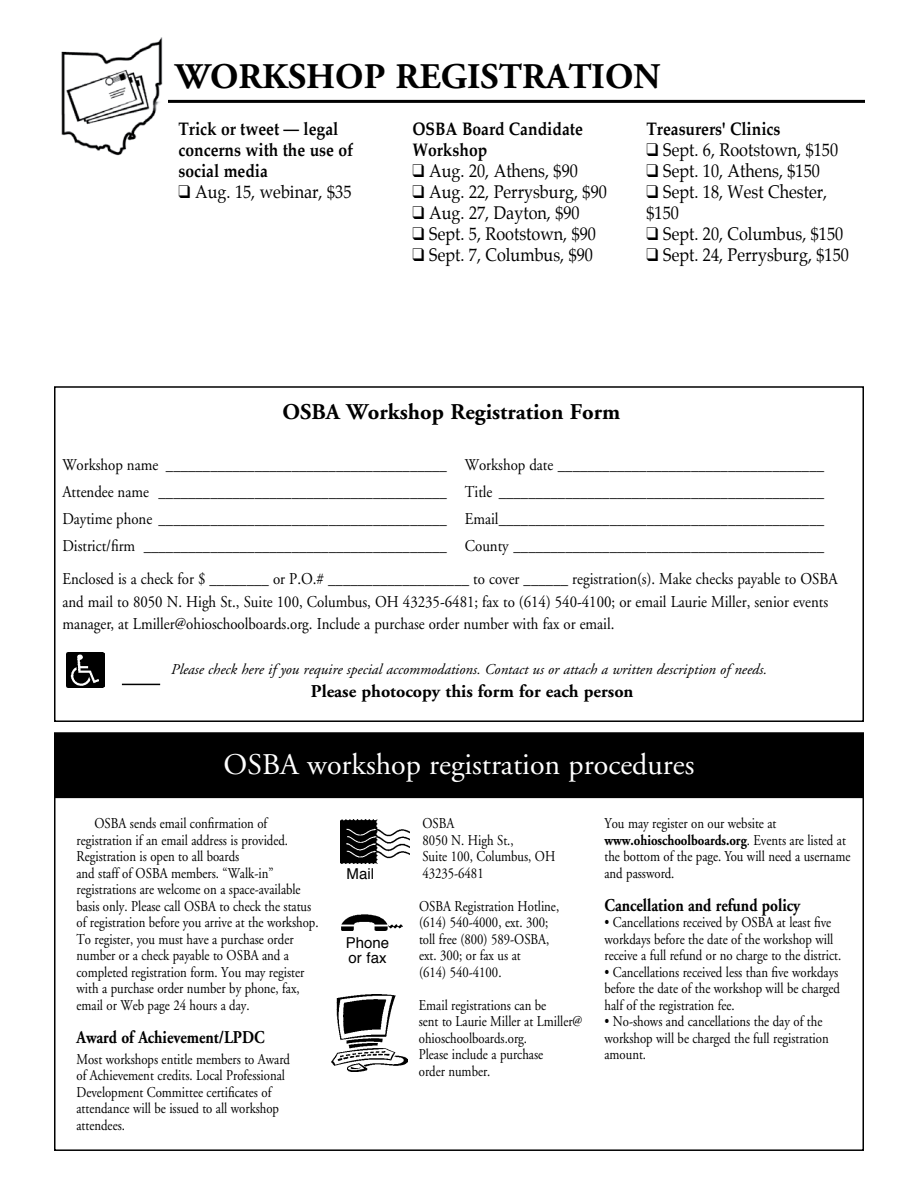
<style>
.page{position:relative;width:918px;height:1188px;background:#fff}
.page>*{position:absolute;margin:0;border:0;box-sizing:border-box;transform-origin:0 0}
.t1{font:700 36px "Adobe Garamond";color:#000}
.t2{font:30px "Adobe Garamond";color:#fff}
.t3{font:700 22.5px "Adobe Garamond";color:#000}
.t4{font:18px/21px "Palatino";color:#000;scale:.9 1}
.t5{font:700 18px/21px "Palatino";color:#000;scale:.87 1}
.t6{font:700 18px "Adobe Garamond";color:#000;scale:.85 1}
.t7{font:700 18px "Adobe Garamond";color:#000}
.t8{font:16.5px/27px "Adobe Garamond";color:#000;text-align:justify;scale:.9 1}
.t9{font:15px/16.5px "Adobe Garamond";color:#000;scale:.85 1}
.t10{font:italic 15px "Adobe Garamond";color:#000}
.t11{font:15px/15px "Helvetica";color:#000}
.s1{font-weight:700}
</style>
<div class="page">
<div style="left:54px;top:386px;width:810px;height:336px;border:2px solid #000"></div>
<div style="left:55px;top:733px;width:808px;height:64px;background:#000"></div>
<div style="left:54px;top:732px;width:810px;height:66px;border:2px solid #000"></div>
<img style="left:341px;top:914px;width:62px;height:17px">
<img style="left:340px;top:820px;width:69px;height:44px">
<img style="left:331px;top:994px;width:76px;height:78px">
<hr style="left:122px;top:684px;width:38px;height:1px;background:#000">
<svg style="left:66px;top:652px;width:39px;height:36px"></svg>
<img style="left:67px;top:653px;width:37px;height:35px">
<hr style="left:155px;top:100px;width:709px;height:3px;background:#000">
<img style="left:62px;top:37px;width:106px;height:119px">
<h1 class="t1" style="left:176px;top:57px;width:486px">WORKSHOP REGISTRATION</h1>
<p class="t5" style="left:178px;top:118px;width:202px">Trick or tweet — legal concerns with the use of social media</p>
<p class="t4" style="left:178px;top:182px;width:194px">❑ Aug. 15, webinar, $35</p>
<p class="t5" style="left:646px;top:118px;width:155px">Treasurers' Clinics</p>
<p class="t4" style="left:646px;top:140px;width:214px">❑ Sept. 6, Rootstown, $150</p>
<p class="t4" style="left:646px;top:161px;width:194px">❑ Sept. 10, Athens, $150</p>
<p class="t4" style="left:646px;top:182px;width:202px">❑ Sept. 18, West Chester, $150</p>
<p class="t4" style="left:646px;top:224px;width:220px">❑ Sept. 20, Columbus, $150</p>
<p class="t4" style="left:646px;top:245px;width:226px">❑ Sept. 24, Perrysburg, $150</p>
<p class="t5" style="left:412px;top:118px;width:197px">OSBA Board Candidate<br>Workshop</p>
<p class="t4" style="left:412px;top:161px;width:185px">❑ Aug. 20, Athens, $90</p>
<p class="t4" style="left:412px;top:182px;width:218px">❑ Aug. 22, Perrysburg, $90</p>
<p class="t4" style="left:412px;top:203px;width:187px">❑ Aug. 27, Dayton, $90</p>
<p class="t4" style="left:412px;top:224px;width:205px">❑ Sept. 5, Rootstown, $90</p>
<p class="t4" style="left:412px;top:245px;width:202px">❑ Sept. 7, Columbus, $90</p>
<h3 class="t3" style="left:283px;top:400px;width:339px">OSBA Workshop Registration Form</h3>
<p class="t8" style="left:62px;top:452px;width:848px">Workshop name ______________________________________ Workshop date ____________________________________ Attendee name _______________________________________ Title ____________________________________________ Daytime phone _______________________________________ Email____________________________________________ District/firm _________________________________________ County __________________________________________</p>
<p class="t8" style="left:62px;top:568px;width:863px;line-height:22.5px;text-align:left">Enclosed is a check for $ ________ or P.O.# ___________________ to cover ______ registration(s). Make checks payable to OSBA and mail to 8050 N. High St., Suite 100, Columbus, OH 43235-6481; fax to (614) 540-4100; or email Laurie Miller, senior events manager, at Lmiller@ohioschoolboards.org. Include a purchase order number with fax or email.</p>
<p class="t10" style="left:170px;top:661px;width:598px">Please check here if you require special accommodations. Contact us or attach a written description of needs.</p>
<p class="t7" style="left:311px;top:681px;width:324px">Please photocopy this form for each person</p>
<h2 class="t2" style="left:224px;top:749px;width:472px">OSBA workshop registration procedures</h2>
<p class="t9" style="left:77px;top:816px;width:286px;text-indent:18px">OSBA sends email confirmation of registration if an email address is provided.<br>Registration is open to all boards<br>and staff of OSBA members. “Walk-in” registrations are welcome on a space-available basis only. Please call OSBA to check the status of registration before you arrive at the workshop.<br>To register, you must have a purchase order number or a check payable to OSBA and a completed registration form. You may register with a purchase order number by phone, fax, email or Web page 24 hours a day.</p>
<p class="t6" style="left:77px;top:1027px;width:223px">Award of Achievement/LPDC</p>
<p class="t9" style="left:77px;top:1051px;width:253px">Most workshops entitle members to Award of Achievement credits. Local Professional Development Committee certificates of attendance will be issued to all workshop attendees.</p>
<p class="t11" style="left:347px;top:867px;width:29px">Mail</p>
<p class="t11" style="left:346px;top:936px;width:45px">Phone or fax</p>
<p class="t9" style="left:422px;top:816px;width:158px">OSBA<br>8050 N. High St.,<br>Suite 100, Columbus, OH<br>43235-6481</p>
<p class="t9" style="left:419px;top:898px;width:166px">OSBA Registration Hotline, (614) 540-4000, ext. 300; toll free (800) 589-OSBA, ext. 300; or fax us at<br>(614) 540-4100.</p>
<p class="t9" style="left:419px;top:997px;width:194px">Email registrations can be<br>sent to Laurie Miller at Lmiller@ ohioschoolboards.org.<br>Please include a purchase<br>order number.</p>
<p class="t9" style="left:605px;top:816px;width:291px">You may register on our website at <span class="s1">www.ohioschoolboards.org</span>. Events are listed at the bottom of the page. You will need a username and password.</p>
<p class="t6" style="left:605px;top:895px;width:232px">Cancellation and refund policy</p>
<p class="t9" style="left:605px;top:915px;width:280px">• Cancellations received by OSBA at least five workdays before the date of the workshop will receive a full refund or no charge to the district.</p>
<p class="t9" style="left:605px;top:964px;width:279px;text-align:justify">• Cancellations received less than five workdays before the date of the workshop will be charged half of the registration fee.</p>
<p class="t9" style="left:605px;top:1014px;width:265px">• No-shows and cancellations the day of the workshop will be charged the full registration amount.</p>
</div>
